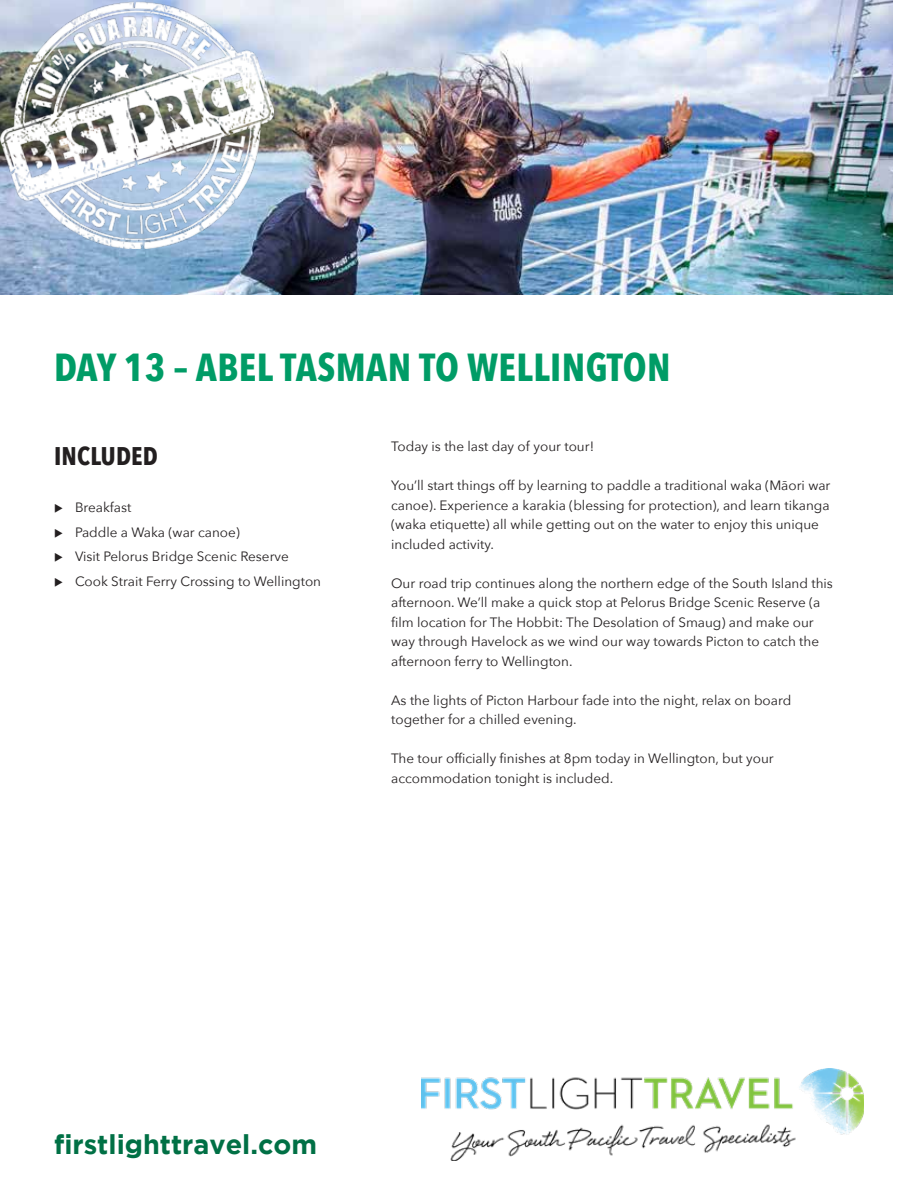
<style>
.page{position:relative;width:918px;height:1188px;background:#fff}
.page>*{position:absolute;margin:0;border:0;box-sizing:border-box;transform-origin:0 0}
.t1{font:700 39px "Avenir Next Condensed";letter-spacing:.01em;color:#009c66}
.t2{font:700 27px "Gotham";color:#007045}
.t3{font:700 25.5px "Avenir Next Condensed";letter-spacing:.01em;color:#231f20}
.t4{font:13.5px/19.5px "Avenir Next";color:#231f20}
</style>
<div class="page">
<img style="left:0;top:0;width:893px;height:294px">
<img style="left:0;top:0;width:274px;height:248px">
<img style="left:421px;top:1068px;width:443px;height:93px">
<h1 class="t1" style="left:54px;top:343px;width:618px">DAY 13 – ABEL TASMAN TO WELLINGTON</h1>
<h3 class="t3" style="left:54px;top:440px;width:106px">INCLUDED</h3>
<p class="t4" style="left:54px;top:497px;width:79px">◆ Breakfast</p>
<p class="t4" style="left:54px;top:522px;width:187px">◆ Paddle a Waka (war canoe)</p>
<p class="t4" style="left:54px;top:546px;width:236px">◆ Visit Pelorus Bridge Scenic Reserve</p>
<p class="t4" style="left:54px;top:571px;width:269px">◆ Cook Strait Ferry Crossing to Wellington</p>
<p class="t4" style="left:391px;top:436px;width:204px">Today is the last day of your tour!</p>
<p class="t4" style="left:391px;top:475px;width:441px">You’ll start things off by learning to paddle a traditional waka (Māori war canoe). Experience a karakia (blessing for protection), and learn tikanga (waka etiquette) all while getting out on the water to enjoy this unique included activity.</p>
<p class="t4" style="left:391px;top:573px;width:443px">Our road trip continues along the northern edge of the South Island this afternoon. We’ll make a quick stop at Pelorus Bridge Scenic Reserve (a film location for The Hobbit: The Desolation of Smaug) and make our way through Havelock as we wind our way towards Picton to catch the afternoon ferry to Wellington.</p>
<p class="t4" style="left:391px;top:690px;width:402px">As the lights of Picton Harbour fade into the night, relax on board together for a chilled evening.</p>
<p class="t4" style="left:391px;top:748px;width:384px">The tour officially finishes at 8pm today in Wellington, but your accommodation tonight is included.</p>
<h2 class="t2" style="left:54px;top:1129px;width:265px">firstlighttravel.com</h2>
</div>
